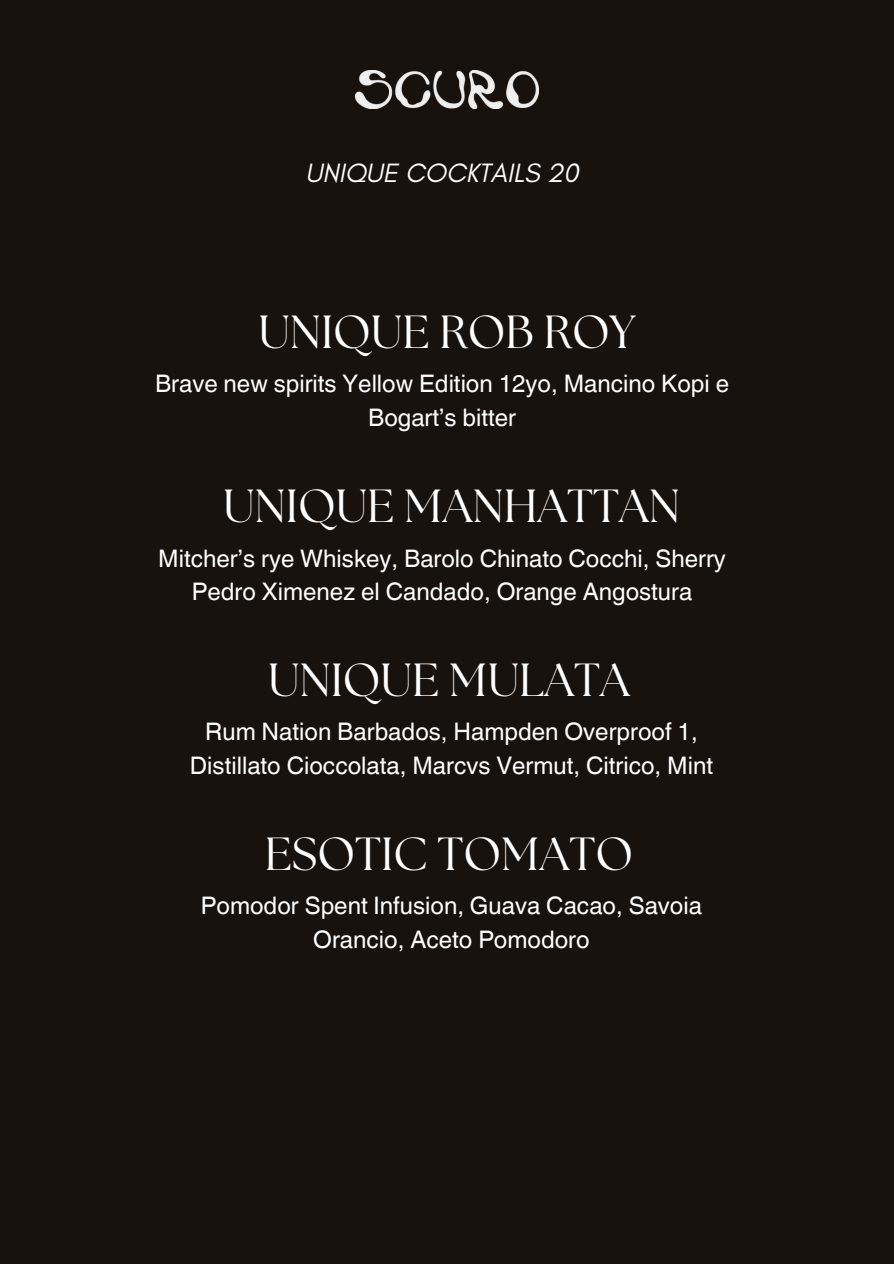
<style>
.page{position:relative;width:894px;height:1264px;background:#fff}
.page>*{position:absolute;margin:0;border:0;box-sizing:border-box;transform-origin:0 0}
.t1{font:46.35px "The Seasons";color:#fff}
.t2{font:italic 27px "Glacial Indifference";color:#fff}
.t3{font:24.15px/33.8px "Helvetica World";color:#fff;text-align:center}
</style>
<div class="page">
<div style="left:0;top:0;width:893px;height:1263px;background:#18120e"></div>
<img style="left:355px;top:70px;width:183px;height:39px">
<h1 class="t2" style="left:305px;top:156px;width:274px">UNIQUE COCKTAILS 20</h1>
<p class="t1" style="left:258px;top:311px;width:378px">UNIQUE ROB ROY</p>
<h2 class="t3" style="left:155px;top:367px;width:575px">Brave new spirits Yellow Edition 12yo, Mancino Kopi e<br>Bogart’s bitter</h2>
<p class="t1" style="left:223px;top:484px;width:458px">UNIQUE MANHATTAN</p>
<h1 class="t3" style="left:158px;top:541px;width:569px">Mitcher’s rye Whiskey, Barolo Chinato Cocchi, Sherry<br>Pedro Ximenez el Candado, Orange Angostura</h1>
<p class="t1" style="left:268px;top:658px;width:363px">UNIQUE MULATA</p>
<p class="t3" style="left:190px;top:715px;width:524px">Rum Nation Barbados, Hampden Overproof 1,<br>Distillato Cioccolata, Marcvs Vermut, Citrico, Mint</p>
<h1 class="t1" style="left:264px;top:832px;width:370px">ESOTIC TOMATO</h1>
<h1 class="t3" style="left:201px;top:889px;width:502px">Pomodor Spent Infusion, Guava Cacao, Savoia<br>Orancio, Aceto Pomodoro</h1>
</div>
